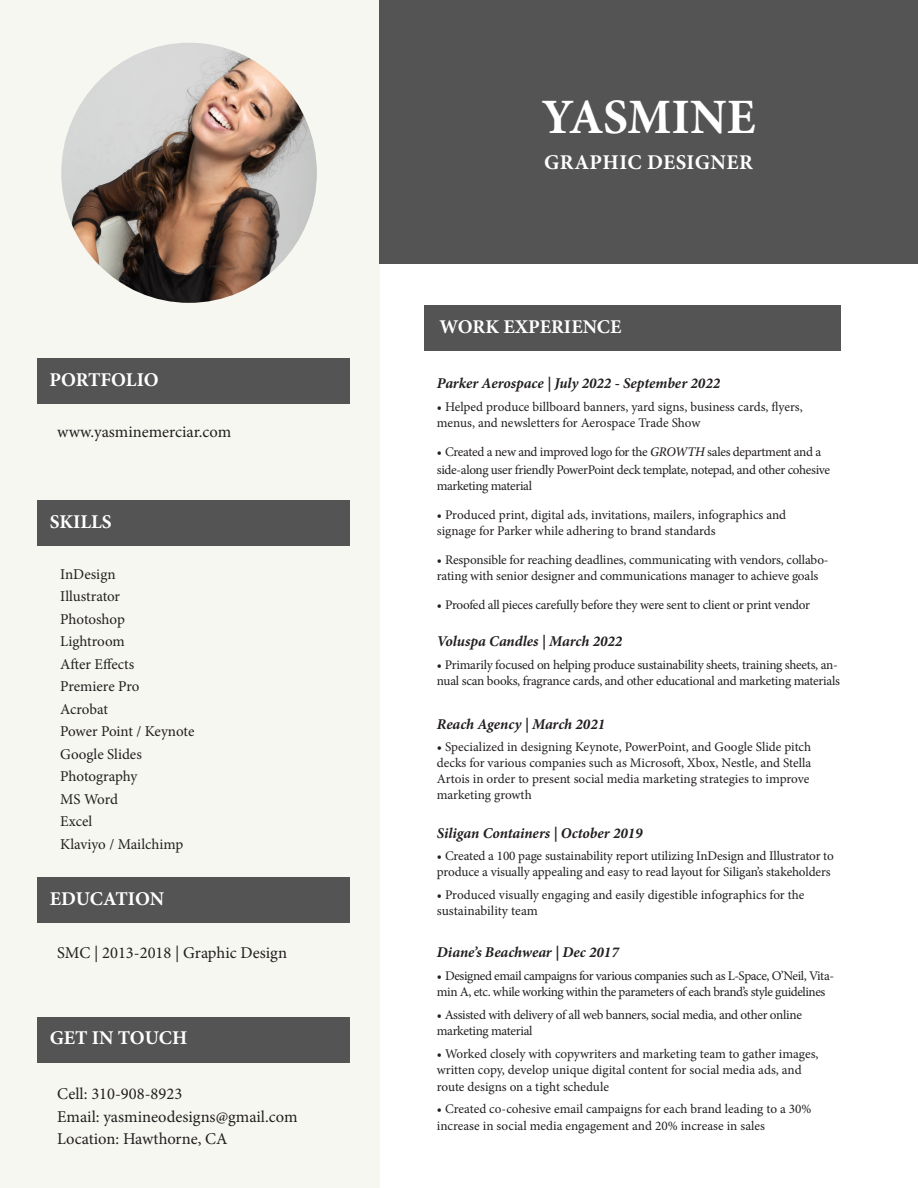
<style>
.page{position:relative;width:918px;height:1188px;background:#fff}
.page>*{position:absolute;margin:0;border:0;box-sizing:border-box;transform-origin:0 0}
.t1{font:700 49.5px "Minion Pro";letter-spacing:-.005em;color:#fff}
.t2{font:700 21px "Minion Pro";letter-spacing:.02em;color:#fff}
.t3{font:700 19.5px "Minion Pro";color:#fff}
.t4{font:16.5px "Minion Pro";color:#231f20}
.t5{font:15px "Minion Pro";letter-spacing:-.005em;color:#231f20}
.t6{font:italic 700 15px "Minion Pro";color:#231f20}
.t7{font:13.5px "Minion Pro";letter-spacing:-.005em;color:#231f20}
.t8{font:13.2px/16.5px "Minion Pro";letter-spacing:-.015em;color:#231f20}
.s1{font-weight:500;font-style:italic}
.s2{font-size:13.5px}
</style>
<div class="page">
<div style="left:0;top:0;width:379px;height:1188px;background:#f6f7f1"></div>
<div style="left:424px;top:306px;width:417px;height:45px;background:#545454"></div>
<div style="left:38px;top:358px;width:312px;height:45px;background:#545454"></div>
<div style="left:38px;top:501px;width:312px;height:45px;background:#545454"></div>
<div style="left:38px;top:878px;width:312px;height:45px;background:#545454"></div>
<div style="left:38px;top:1017px;width:312px;height:45px;background:#545454"></div>
<div style="left:379px;top:0;width:539px;height:264px;background:#545454"></div>
<img style="left:61px;top:43px;width:256px;height:260px">
<p class="t3" style="left:49px;top:366px;width:111px">PORTFOLIO</p>
<p class="t4" style="left:57px;top:420px;width:176px">www.yasminemerciar.com</p>
<p class="t3" style="left:50px;top:508px;width:64px">SKILLS</p>
<p class="t5" style="left:60px;top:564px;width:57px">InDesign</p>
<p class="t5" style="left:60px;top:587px;width:61px">Illustrator</p>
<p class="t5" style="left:60px;top:609px;width:66px">Photoshop</p>
<p class="t5" style="left:60px;top:632px;width:66px">Lightroom</p>
<p class="t5" style="left:60px;top:654px;width:76px">After Effects</p>
<p class="t5" style="left:60px;top:677px;width:81px">Premiere Pro</p>
<p class="t5" style="left:60px;top:699px;width:49px">Acrobat</p>
<p class="t5" style="left:60px;top:722px;width:136px">Power Point / Keynote</p>
<p class="t5" style="left:60px;top:744px;width:83px">Google Slides</p>
<p class="t5" style="left:60px;top:767px;width:79px">Photography</p>
<p class="t5" style="left:60px;top:789px;width:59px">MS Word</p>
<p class="t5" style="left:60px;top:812px;width:34px">Excel</p>
<p class="t5" style="left:60px;top:834px;width:125px">Klaviyo / Mailchimp</p>
<p class="t3" style="left:50px;top:885px;width:116px">EDUCATION</p>
<p class="t4" style="left:57px;top:942px;width:231px">SMC | 2013-2018 | Graphic Design</p>
<p class="t3" style="left:50px;top:1025px;width:139px">GET IN TOUCH</p>
<p class="t4" style="left:57px;top:1083px;width:127px">Cell: 310-908-8923</p>
<p class="t4" style="left:57px;top:1105px;width:242px">Email: yasmineodesigns@gmail.com</p>
<p class="t4" style="left:57px;top:1128px;width:172px">Location: Hawthorne, CA</p>
<p class="t1" style="left:542px;top:82px;width:216px">YASMINE</p>
<p class="t2" style="left:544px;top:148px;width:210px">GRAPHIC DESIGNER</p>
<p class="t3" style="left:440px;top:313px;width:183px">WORK EXPERIENCE</p>
<p class="t6" style="left:437px;top:373px;width:285px">Parker Aerospace | July 2022 - September 2022</p>
<p class="t8" style="left:437px;top:398px;width:367px">• Helped produce billboard banners, yard signs, business cards, flyers, menus, and newsletters for Aerospace Trade Show</p>
<p class="t8" style="left:437px;top:443px;width:395px;line-height:18px">• Created a new and improved logo for the <span class="s1">GROWTH</span> sales department and a side-along user friendly PowerPoint deck template, notepad, and other cohesive</p>
<p class="t8" style="left:437px;top:478px;width:97px">marketing material</p>
<p class="t8" style="left:437px;top:506px;width:351px">• Produced print, digital ads, invitations, mailers, infographics and</p>
<p class="t8" style="left:437px;top:523px;width:280px">signage for Parker while adhering to brand standards</p>
<p class="t8" style="left:437px;top:551px;width:393px">• Responsible for reaching deadlines, communicating with vendors, collabo&shy;rating with senior designer and communications manager to achieve goals</p>
<p class="t8" style="left:437px;top:596px;width:375px">• Proofed all pieces carefully before they were sent to client or print vendor</p>
<p class="t6" style="left:437px;top:631px;width:187px">Voluspa Candles | March 2022</p>
<p class="t8" style="left:437px;top:657px;width:405px">• Primarily focused on helping produce sustainability sheets, training sheets, an&shy;nual scan books, fragrance cards, and other educational and marketing materials</p>
<p class="t6" style="left:437px;top:713px;width:170px">Reach Agency | March 2021</p>
<p class="t8" style="left:437px;top:739px;width:376px;line-height:15.9px;text-align:justify"><span class="s2">•</span> Specialized in designing Keynote, PowerPoint, and Google Slide pitch decks for various companies such as Microsoft, Xbox, Nestle, and Stella Artois in order to present social media marketing strategies to improve</p>
<p class="t8" style="left:437px;top:786px;width:96px">marketing growth</p>
<p class="t6" style="left:437px;top:822px;width:207px">Siligan Containers | October 2019</p>
<p class="t8" style="left:437px;top:848px;width:398px;line-height:15.9px">• Created a 100 page sustainability report utilizing InDesign and Illustrator to produce a visually appealing and easy to read layout for Siligan’s stakeholders</p>
<p class="t8" style="left:437px;top:886px;width:369px">• Produced visually engaging and easily digestible infographics for the</p>
<p class="t7" style="left:437px;top:902px;width:103px">sustainability team</p>
<p class="t6" style="left:437px;top:942px;width:183px">Diane’s Beachwear | Dec 2017</p>
<p class="t8" style="left:437px;top:968px;width:399px">• Designed email campaigns for various companies such as L-Space, O’Neil, Vita&shy;min A, etc. while working within the parameters of each brand’s style guidelines</p>
<p class="t8" style="left:437px;top:1007px;width:367px">• Assisted with delivery of all web banners, social media, and other online</p>
<p class="t8" style="left:437px;top:1023px;width:97px">marketing material</p>
<p class="t8" style="left:437px;top:1046px;width:383px">• Worked closely with copywriters and marketing team to gather images, written copy, develop unique digital content for social media ads, and</p>
<p class="t8" style="left:437px;top:1079px;width:174px">route designs on a tight schedule</p>
<p class="t8" style="left:437px;top:1101px;width:376px">• Created co-cohesive email campaigns for each brand leading to a 30% increase in social media engagement and 20% increase in sales</p>
</div>
